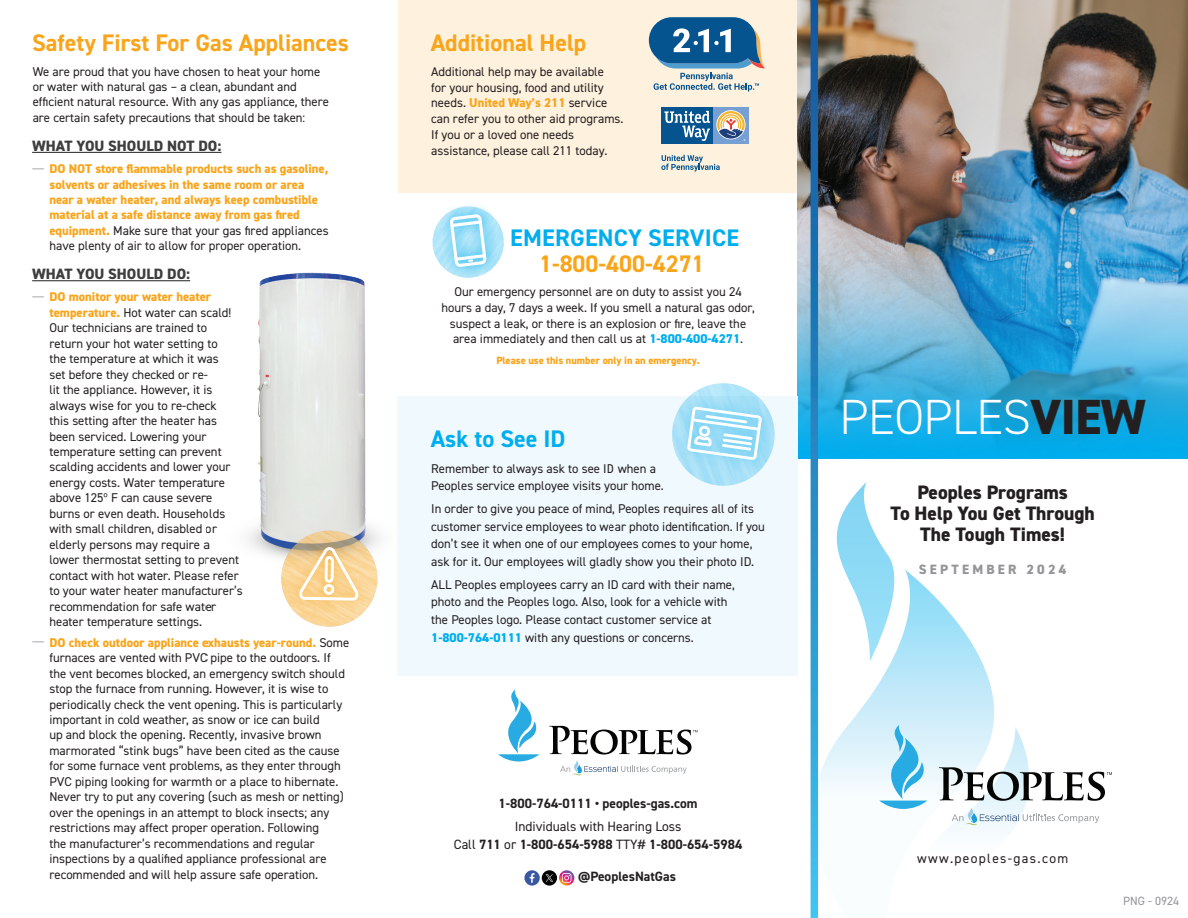
<style>
.page{position:relative;width:1188px;height:918px;background:#fff}
.page>*{position:absolute;margin:0;border:0;box-sizing:border-box;transform-origin:0 0}
.t1{font:300 49.5px "DIN2014";letter-spacing:-.01em;color:#fff}
.t2{font:700 24px "DIN2014";color:#f9a51b}
.t3{font:700 24px "DIN2014";letter-spacing:.01em;color:#00aeef}
.t4{font:800 19.5px/21px "DIN2014";color:#231f20;text-align:center}
.t5{font:800 15px "DIN2014";color:#3e3e3f}
.t6{font:13.5px/18px "DIN2014";color:#231f20;text-align:center}
.t7{font:700 13.5px "DIN2014";color:#231f20}
.t8{font:13.5px "DIN2014";letter-spacing:.1em;color:#231f20}
.t9{font:800 13.5px "DIN2014";letter-spacing:.24em;color:#939598}
.t10{font:12.75px/15.5px "DIN2014";color:#231f20}
.t11{font:800 12.75px/15.5px "DIN2014";color:#f9a51b}
.t12{font:12px "DIN2014";color:#939598}
.t13{font:800 10.5px "DIN2014";color:#f9a51b}
.s1{font-weight:400;font-size:18px;color:#bcbdc0}
.s2{font-weight:400;color:#231f20}
.s3{font-size:18px;color:#bcbdc0}
.s4{font-weight:800;color:#f9a51b}
.s5{font-weight:800;color:#00aeef}
.s6{font-weight:700}
.s7{font-weight:800;color:#231f20}
</style>
<div class="page">
<div style="left:398px;top:0;width:399px;height:193px;background:#fef1de"></div>
<img style="left:797px;top:0;width:391px;height:183px">
<img style="left:248px;top:272px;width:118px;height:284px">
<svg style="left:818px;top:570px;width:177px;height:348px"></svg>
<svg style="left:827px;top:482px;width:83px;height:180px"></svg>
<img style="left:797px;top:183px;width:391px;height:276px">
<svg style="left:811px;top:0;width:7px;height:918px;background:#2689c4"></svg>
<svg style="left:879px;top:725px;width:233px;height:193px"></svg>
<div style="left:397px;top:396px;width:400px;height:279px;background:#f0f9fd"></div>
<svg style="left:498px;top:689px;width:41px;height:72px"></svg>
<svg style="left:549px;top:726px;width:148px;height:49px"></svg>
<svg style="left:672px;top:383px;width:103px;height:103px"></svg>
<hr style="left:32px;top:152px;width:189px;height:1px;background:#231f20">
<hr style="left:32px;top:280px;width:158px;height:1px;background:#231f20">
<svg style="left:275px;top:467px;width:105px;height:160px"></svg>
<svg style="left:649px;top:17px;width:116px;height:75px"></svg>
<div style="left:713px;top:107px;width:36px;height:36px;background:#76a0d4"></div>
<div style="left:662px;top:107px;width:51px;height:36px;background:#05548f"></div>
<svg style="left:716px;top:110px;width:30px;height:29px"></svg>
<svg style="left:664px;top:111px;width:46px;height:30px"></svg>
<svg style="left:717px;top:111px;width:29px;height:30px"></svg>
<svg style="left:661px;top:155px;width:59px;height:17px"></svg>
<svg style="left:432px;top:206px;width:72px;height:72px"></svg>
<svg style="left:524px;top:870px;width:16px;height:16px"></svg>
<svg style="left:530px;top:873px;width:5px;height:10px"></svg>
<svg style="left:559px;top:870px;width:15px;height:16px"></svg>
<svg style="left:562px;top:873px;width:9px;height:10px"></svg>
<div style="left:542px;top:870px;width:15px;height:16px;background:#040503;border-radius:50%"></div>
<svg style="left:546px;top:874px;width:7px;height:8px"></svg>
<h2 class="t2" style="left:32px;top:27px;width:318px">Safety First For Gas Appliances</h2>
<p class="t10" style="left:33px;top:63px;width:298px">We are proud that you have chosen to heat your home or water with natural gas – a clean, abundant and efficient natural resource. With any gas appliance, there are certain safety precautions that should be taken:</p>
<p class="t5" style="left:32px;top:136px;width:191px">WHAT YOU SHOULD NOT DO:</p>
<p class="t11" style="left:49px;top:161px;width:281px;text-indent:-17px"><span class="s1">—</span> DO NOT store flammable products such as gasoline, solvents or adhesives in the same room or area near a water heater, and always keep combustible material at a safe distance away from gas fired equipment. <span class="s2">Make sure that your gas fired appliances have plenty of air to allow for proper operation.</span></p>
<p class="t5" style="left:32px;top:264px;width:160px">WHAT YOU SHOULD DO:</p>
<p class="t10" style="left:49px;top:289px;width:195px;text-indent:-17px"><span class="s3">—</span> <span class="s4">DO monitor your water heater temperature.</span> Hot water can scald!<br>Our technicians are trained to return your hot water setting to<br>the temperature at which it was<br>set before they checked or re-<br>lit the appliance. However, it is always wise for you to re-check<br>this setting after the heater has been serviced. Lowering your temperature setting can prevent scalding accidents and lower your energy costs. Water temperature above 125º F can cause severe burns or even death. Households with small children, disabled or elderly persons may require a lower thermostat setting to prevent contact with hot water. Please refer to your water heater manufacturer’s recommendation for safe water heater temperature settings.</p>
<p class="t10" style="left:49px;top:634px;width:301px;text-indent:-17px"><span class="s3">—</span> <span class="s4">DO check outdoor appliance exhausts year-round.</span> Some furnaces are vented with PVC pipe to the outdoors. If the vent becomes blocked, an emergency switch should stop the furnace from running. However, it is wise to periodically check the vent opening. This is particularly important in cold weather, as snow or ice can build<br>up and block the opening. Recently, invasive brown marmorated “stink bugs” have been cited as the cause for some furnace vent problems, as they enter through PVC piping looking for warmth or a place to hibernate.<br>Never try to put any covering (such as mesh or netting) over the openings in an attempt to block insects; any restrictions may affect proper operation. Following<br>the manufacturer’s recommendations and regular inspections by a qualified appliance professional are recommended and will help assure safe operation.</p>
<h2 class="t2" style="left:431px;top:27px;width:157px">Additional Help</h2>
<p class="t10" style="left:431px;top:63px;width:194px">Additional help may be available<br>for your housing, food and utility needs. <span class="s4">United Way’s 211</span> service can refer you to other aid programs.<br>If you or a loved one needs assistance, please call 211 today.</p>
<h2 class="t3" style="left:510px;top:222px;width:230px">EMERGENCY SERVICE</h2>
<h2 class="t2" style="left:539px;top:247px;width:167px">1-800-400-4271</h2>
<p class="t10" style="left:441px;top:284px;width:315px;text-align:center">Our emergency personnel are on duty to assist you 24 hours a day, 7 days a week. If you smell a natural gas odor, suspect a leak, or there is an explosion or fire, leave the area immediately and then call us at <span class="s5">1-800-400-4271</span>.</p>
<p class="t13" style="left:496px;top:354px;width:205px">Please use this number only in an emergency.</p>
<h2 class="t3" style="left:431px;top:422px;width:136px">Ask to See ID</h2>
<p class="t10" style="left:431px;top:459px;width:234px;line-height:17.5px">Remember to always ask to see ID when a<br>Peoples service employee visits your home.</p>
<p class="t10" style="left:431px;top:500px;width:335px;line-height:17.5px">In order to give you peace of mind, Peoples requires all of its customer service employees to wear photo identification. If you don’t see it when one of our employees comes to your home, ask for it. Our employees will gladly show you their photo ID.</p>
<p class="t10" style="left:431px;top:575px;width:305px;line-height:17.5px">ALL Peoples employees carry an ID card with their name, photo and the Peoples logo. Also, look for a vehicle with the Peoples logo. Please contact customer service at <span class="s5">1-800-764-0111</span> with any questions or concerns.</p>
<p class="t7" style="left:499px;top:794px;width:200px">1-800-764-0111 • peoples-gas.com</p>
<p class="t6" style="left:454px;top:817px;width:290px">Individuals with Hearing Loss<br>Call <span class="s6">711</span> or <span class="s6">1-800-654-5988</span> TTY# <span class="s6">1-800-654-5984</span></p>
<p class="t7" style="left:578px;top:868px;width:99px">@PeoplesNatGas</p>
<h1 class="t1" style="left:839px;top:387px;width:308px">PEOPLES<span class="s7">VIEW</span></h1>
<h3 class="t4" style="left:891px;top:482px;width:206px">Peoples Programs<br>To Help You Get Through<br>The Tough Times!</h3>
<p class="t9" style="left:919px;top:560px;width:149px">SEPTEMBER 2024</p>
<p class="t8" style="left:917px;top:849px;width:153px">www.peoples-gas.com</p>
<p class="t12" style="left:1123px;top:893px;width:57px">PNG - 0924</p>
</div>
